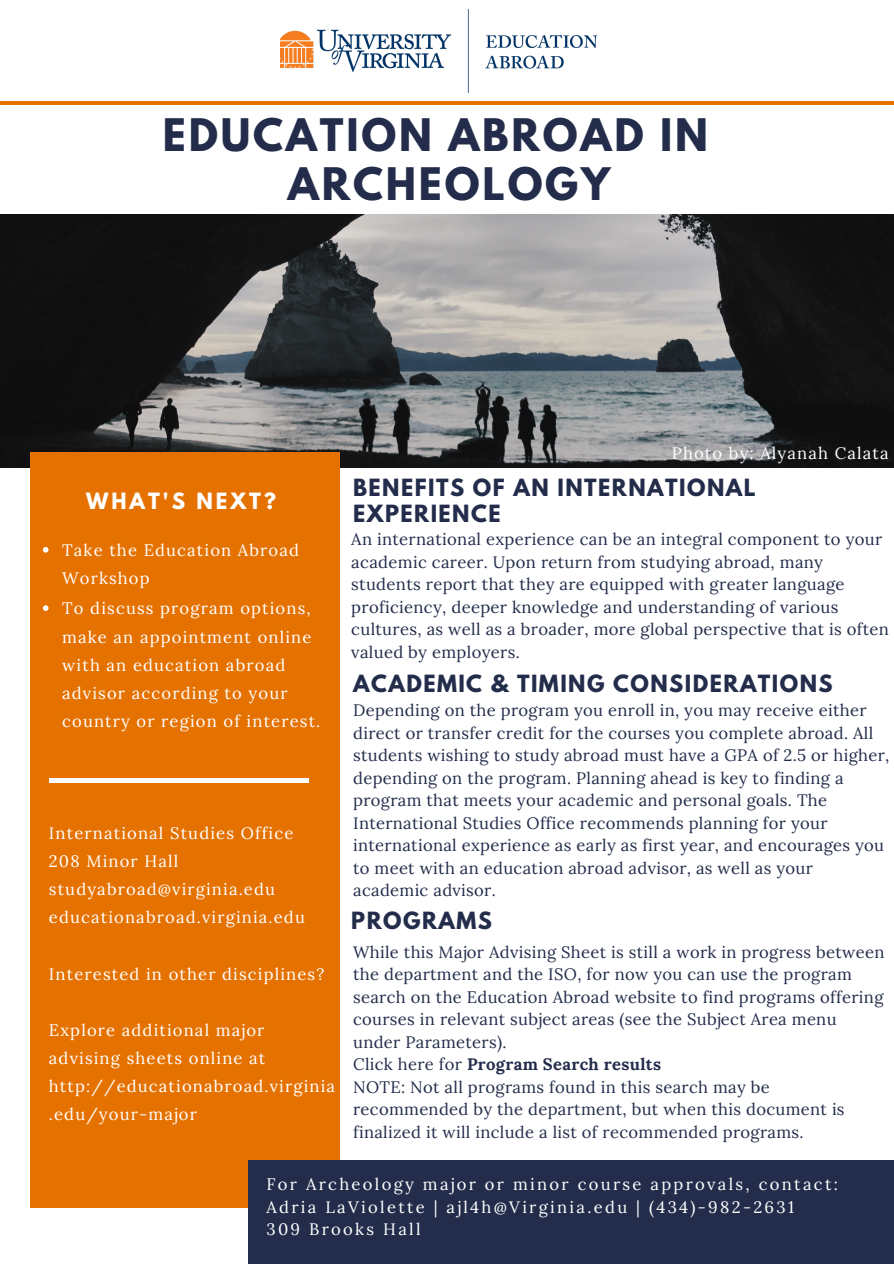
<style>
.page{position:relative;width:894px;height:1264px;background:#fff}
.page>*{position:absolute;margin:0;border:0;box-sizing:border-box;transform-origin:0 0}
.t1{font:700 39.75px/49.5px "League Spartan";letter-spacing:.07em;color:#232d4b}
.t2{font:700 21px/26px "League Spartan";letter-spacing:.07em;color:#232d4b}
.t3{font:700 19.8px "League Spartan";letter-spacing:.15em;color:#fff}
.t4{font:16.65px/22.6px "Lora";letter-spacing:.02em;color:#232d4b}
.t5{font:16.5px/22.5px "Lora";letter-spacing:.02em;color:#232d4b}
.t6{font:16.5px/28.2px "Lora";letter-spacing:.07em;color:#fff}
.t7{font:16.5px/22.5px "Lora";letter-spacing:.14em;color:#fff}
.s1{font-weight:700}
</style>
<div class="page">
<img style="left:0;top:215px;width:893px;height:252px">
<hr style="left:0;top:101px;width:893px;height:4px;background:#e57200">
<div style="left:30px;top:452px;width:310px;height:756px;background:#e57200"></div>
<svg style="left:43px;top:547px;width:5px;height:5px"></svg>
<img style="left:281px;top:9px;width:317px;height:83px">
<div style="left:248px;top:1160px;width:645px;height:103px;background:#232d4b"></div>
<hr style="left:49px;top:778px;width:260px;height:4px;background:#fff">
<svg style="left:43px;top:605px;width:5px;height:6px"></svg>
<h1 class="t1" style="left:288px;top:115px;width:421px;text-indent:-125px">EDUCATION ABROAD IN<br>ARCHEOLOGY</h1>
<p class="t3" style="left:86px;top:491px;width:191px">WHAT'S NEXT?</p>
<p class="t6" style="left:62px;top:536px;width:238px">Take the Education Abroad<br>Workshop</p>
<p class="t6" style="left:62px;top:594px;width:259px">To discuss program options, make an appointment online with an education abroad advisor according to your country or region of interest.</p>
<p class="t6" style="left:49px;top:818px;width:257px">International Studies Office<br>208 Minor Hall studyabroad@virginia.edu educationabroad.virginia.edu</p>
<p class="t6" style="left:49px;top:959px;width:277px">Interested in other disciplines?</p>
<p class="t6" style="left:49px;top:1015px;width:288px">Explore additional major advising sheets online at http://educationabroad.virginia .edu/your-major</p>
<p class="t6" style="left:671px;top:438px;width:218px">Photo by: Alyanah Calata</p>
<p class="t2" style="left:353px;top:477px;width:404px">BENEFITS OF AN INTERNATIONAL<br>EXPERIENCE</p>
<p class="t4" style="left:351px;top:527px;width:539px">An international experience can be an integral component to your academic career. Upon return from studying abroad, many students report that they are equipped with greater language proficiency, deeper knowledge and understanding of various cultures, as well as a broader, more global perspective that is often valued by employers.</p>
<p class="t2" style="left:353px;top:673px;width:481px">ACADEMIC &amp; TIMING CONSIDERATIONS</p>
<p class="t5" style="left:353px;top:699px;width:537px">Depending on the program you enroll in, you may receive either direct or transfer credit for the courses you complete abroad. All students wishing to study abroad must have a GPA of 2.5 or higher, depending on the program. Planning ahead is key to finding a program that meets your academic and personal goals. The International Studies Office recommends planning for your international experience as early as first year, and encourages you to meet with an education abroad advisor, as well as your academic advisor.</p>
<p class="t2" style="left:351px;top:910px;width:142px">PROGRAMS</p>
<p class="t5" style="left:353px;top:940px;width:532px">While this Major Advising Sheet is still a work in progress between the department and the ISO, for now you can use the program search on the Education Abroad website to find programs offering courses in relevant subject areas (see the Subject Area menu under Parameters).<br>Click here for <span class="s1">Program Search results<br></span>NOTE: Not all programs found in this search may be recommended by the department, but when this document is finalized it will include a list of recommended programs.</p>
<p class="t7" style="left:266px;top:1172px;width:572px">For Archeology major or minor course approvals, contact:<br>Adria LaViolette | ajl4h@Virginia.edu | (434)-982-2631<br>309 Brooks Hall</p>
</div>
